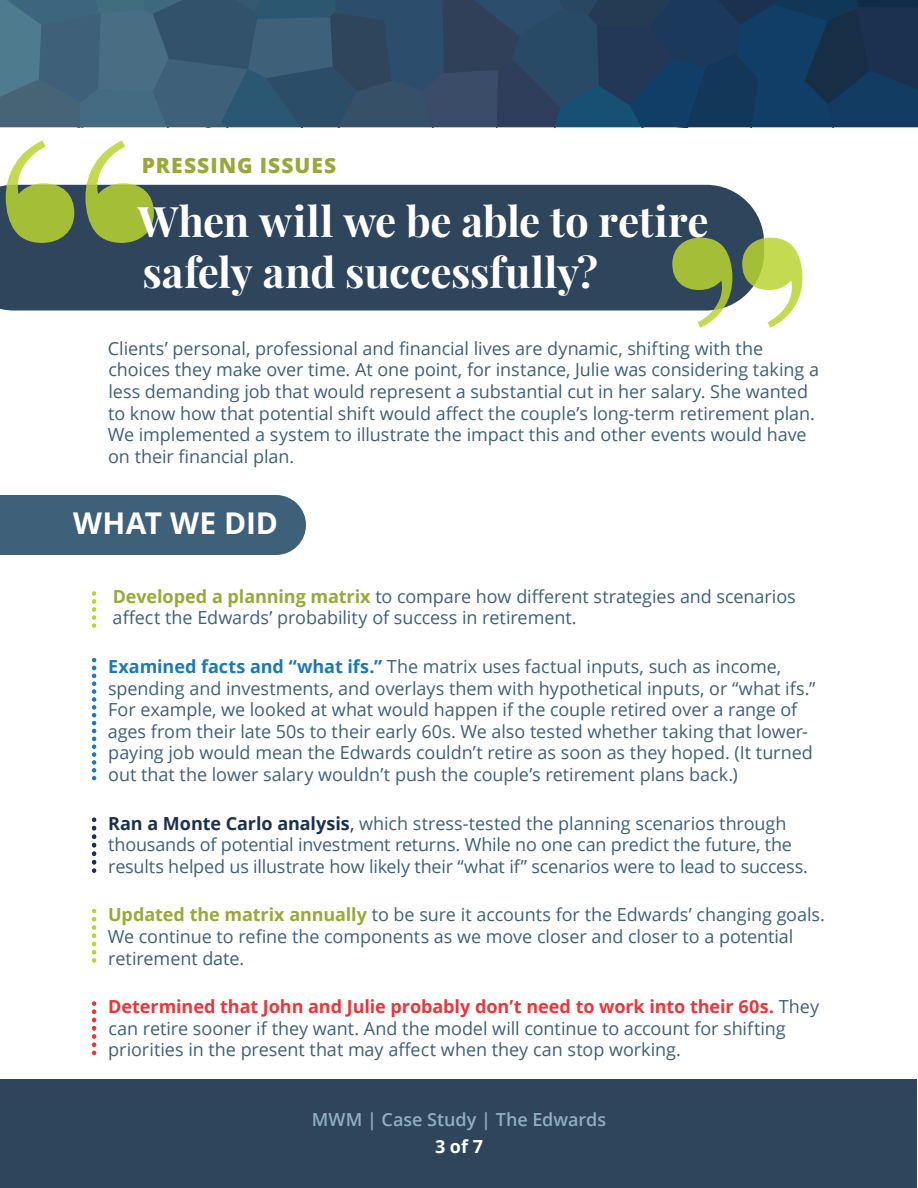
<style>
.page{position:relative;width:918px;height:1188px;background:#fff}
.page>*{position:absolute;margin:0;border:0;box-sizing:border-box;transform-origin:0 0}
.t1{font:700 42px/50.4px "Playfair Display";letter-spacing:-.005em;color:#fff}
.t2{font:700 30px "Open Sans";color:#fff}
.t3{font:800 21px "Open Sans";letter-spacing:.05em;color:#98a839}
.t4{font:18px/21.6px "Open Sans";letter-spacing:-.005em;color:#3e6078}
.t5{font:600 18px "Open Sans";color:#90afc2}
.t6{font:700 18px "Open Sans";color:#fff}
.s1{font-weight:700;color:#98a839}
.s2{font-weight:700;color:#1c78b7}
.s3{font-weight:700;color:#1b314f}
.s4{color:#1b314f}
.s5{font-weight:700;color:#ee3438}
</style>
<div class="page">
<div style="left:0;top:185px;width:764px;height:126px;background:#2e455c"></div>
<svg style="left:6px;top:140px;width:148px;height:103px"></svg>
<div style="left:0;top:495px;width:306px;height:60px;background:#3e6078"></div>
<div style="left:1px;top:1079px;width:916px;height:108px;background:#2e455c"></div>
<svg style="left:92px;top:601px;width:4px;height:25px"></svg>
<svg style="left:92px;top:828px;width:4px;height:43px"></svg>
<svg style="left:92px;top:919px;width:4px;height:42px"></svg>
<svg style="left:92px;top:1012px;width:4px;height:42px"></svg>
<svg style="left:92px;top:668px;width:4px;height:111px"></svg>
<svg style="left:672px;top:238px;width:130px;height:90px"></svg>
<svg style="left:0;top:0;width:918px;height:127px;background:#2b4c68"></svg>
<p class="t3" style="left:142px;top:150px;width:196px">PRESSING ISSUES</p>
<h1 class="t1" style="left:138px;top:196px;width:573px">When will we be able to retire safely and successfully?</h1>
<p class="t4" style="left:108px;top:337px;width:713px">Clients’ personal, professional and financial lives are dynamic, shifting with the choices they make over time. At one point, for instance, Julie was considering taking a less demanding job that would represent a substantial cut in her salary. She wanted to know how that potential shift would affect the couple’s long-term retirement plan.<br>We implemented a system to illustrate the impact this and other events would have on their financial plan.</p>
<h2 class="t2" style="left:73px;top:502px;width:206px">WHAT WE DID</h2>
<p class="t4" style="left:113px;top:585px;width:685px"><span class="s1">Developed a planning matrix</span> to compare how different strategies and scenarios affect the Edwards’ probability of success in retirement.</p>
<p class="t4" style="left:108px;top:655px;width:709px"><span class="s2">Examined facts and “what ifs.”</span> The matrix uses factual inputs, such as income, spending and investments, and overlays them with hypothetical inputs, or “what ifs.” For example, we looked at what would happen if the couple retired over a range of ages from their late 50s to their early 60s. We also tested whether taking that lower&shy;paying job would mean the Edwards couldn’t retire as soon as they hoped. (It turned out that the lower salary wouldn’t push the couple’s retirement plans back.)</p>
<p class="t4" style="left:108px;top:812px;width:701px"><span class="s3">Ran a Monte Carlo analysis</span><span class="s4">,</span> which stress-tested the planning scenarios through thousands of potential investment returns. While no one can predict the future, the results helped us illustrate how likely their “what if” scenarios were to lead to success.</p>
<p class="t4" style="left:108px;top:904px;width:719px"><span class="s1">Updated the matrix annually</span> to be sure it accounts for the Edwards’ changing goals.<br>We continue to refine the components as we move closer and closer to a potential retirement date.</p>
<p class="t4" style="left:108px;top:995px;width:712px"><span class="s5">Determined that John and Julie probably don’t need to work into their 60s.</span> They can retire sooner if they want. And the model will continue to account for shifting priorities in the present that may affect when they can stop working.</p>
<p class="t5" style="left:312px;top:1107px;width:296px">MWM | Case Study | The Edwards</p>
<p class="t6" style="left:435px;top:1133px;width:49px">3 of 7</p>
</div>
